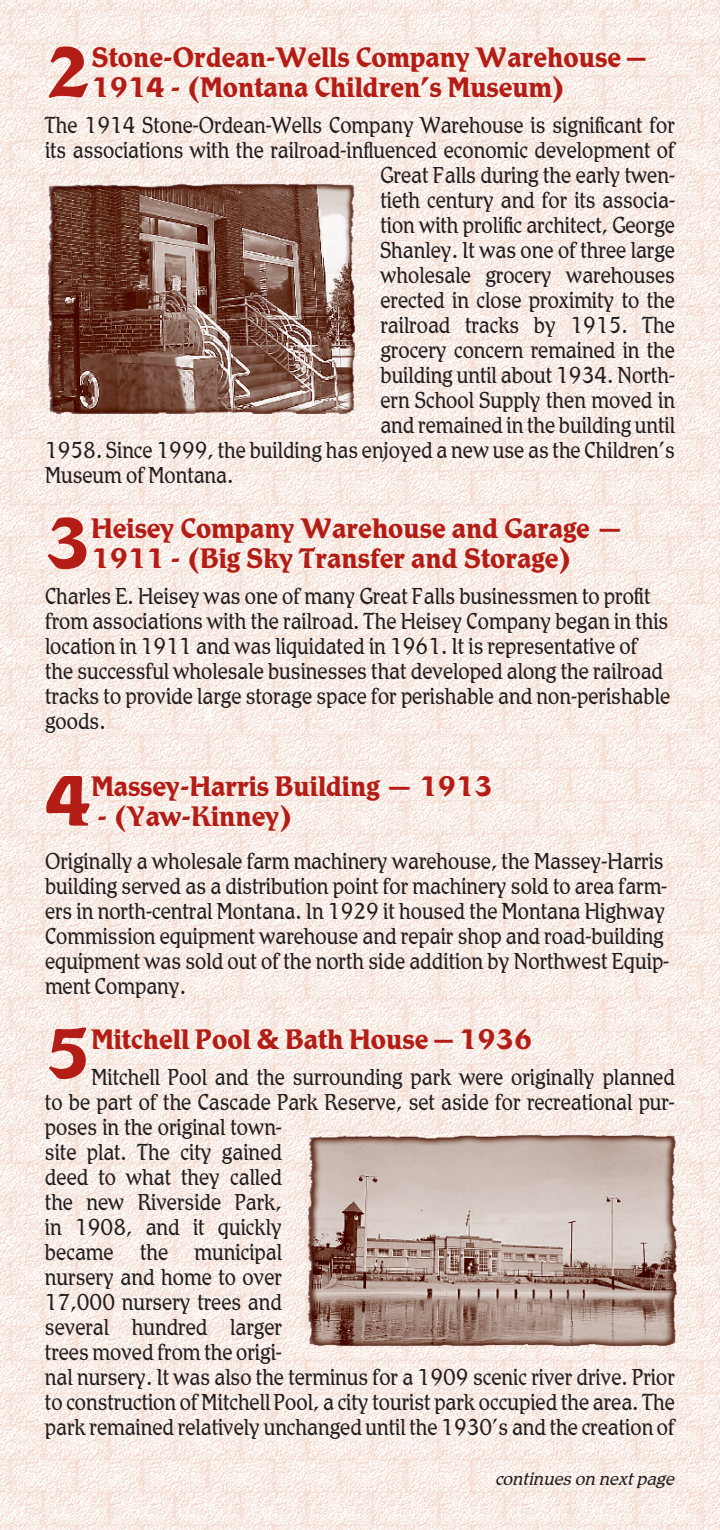
<style>
.page{position:relative;width:720px;height:1530px;background:#fff}
.page>*{position:absolute;margin:0;border:0;box-sizing:border-box;transform-origin:0 0}
.heads{font:700 69.5px "Romic";color:#b41d15}
.heads-2{font:700 27.5px/30px "Romic";color:#b41d15}
.body_text{font:300 22.5px/25px "Romic";color:#231f20;scale:.9 1}
.heads-3{font:300 22.5px/25px "Romic";color:#231f20;scale:.9 1}
.t1{font:italic 300 17.5px "Romic";color:#231f20}
</style>
<div class="page">
<img style="left:0;top:0;width:720px;height:1530px">
<img style="left:45px;top:181px;width:313px;height:235px">
<img style="left:304px;top:1132px;width:376px;height:216px">
<p class="heads" style="left:45px;top:30px;width:48px">2</p>
<p class="heads-2" style="left:91px;top:42px;width:556px">Stone-Ordean-Wells Company Warehouse –<br>1914 - (Montana Children’s Museum)</p>
<p class="body_text" style="left:45px;top:113px;width:701px">The 1914 Stone-Ordean-Wells Company Warehouse is significant for</p>
<p class="body_text" style="left:45px;top:138px;width:701px">its associations with the railroad-influenced economic development of</p>
<p class="body_text" style="left:380px;top:163px;width:329px">Great Falls during the early twen-</p>
<p class="body_text" style="left:380px;top:188px;width:329px">tieth century and for its associa-</p>
<p class="body_text" style="left:380px;top:213px;width:329px">tion with prolific architect, George</p>
<p class="body_text" style="left:380px;top:238px;width:329px">Shanley. It was one of three large</p>
<p class="body_text" style="left:380px;top:263px;width:329px">wholesale grocery warehouses</p>
<p class="body_text" style="left:380px;top:288px;width:329px">erected in close proximity to the</p>
<p class="body_text" style="left:380px;top:313px;width:329px">railroad tracks by 1915. The</p>
<p class="body_text" style="left:380px;top:338px;width:329px">grocery concern remained in the</p>
<p class="body_text" style="left:380px;top:363px;width:329px">building until about 1934. North-</p>
<p class="body_text" style="left:380px;top:388px;width:329px">ern School Supply then moved in</p>
<p class="body_text" style="left:380px;top:413px;width:329px">and remained in the building until</p>
<p class="body_text" style="left:45px;top:438px;width:701px">1958. Since 1999, the building has enjoyed a new use as the Children’s</p>
<p class="body_text" style="left:45px;top:463px;width:211px">Museum of Montana.</p>
<p class="heads" style="left:45px;top:501px;width:48px">3</p>
<p class="heads-2" style="left:91px;top:513px;width:534px">Heisey Company Warehouse and Garage —<br>1911 - (Big Sky Transfer and Storage)</p>
<p class="heads-3" style="left:45px;top:584px;width:696px">Charles E. Heisey was one of many Great Falls businessmen to profit from associations with the railroad. The Heisey Company began in this location in 1911 and was liquidated in 1961. It is representative of the successful wholesale businesses that developed along the railroad tracks to provide large storage space for perishable and non-perishable goods.</p>
<p class="heads" style="left:45px;top:758px;width:48px">4</p>
<p class="heads-2" style="left:91px;top:771px;width:403px">Massey-Harris Building — 1913</p>
<p class="heads-2" style="left:98px;top:801px;width:197px">- (Yaw-Kinney)</p>
<p class="heads-3" style="left:45px;top:848px;width:695px">Originally a wholesale farm machinery warehouse, the Massey-Harris building served as a distribution point for machinery sold to area farm&shy;ers in north-central Montana. In 1929 it housed the Montana Highway Commission equipment warehouse and repair shop and road-building equipment was sold out of the north side addition by Northwest Equip&shy;ment Company.</p>
<p class="heads" style="left:45px;top:1011px;width:48px">5</p>
<p class="heads-2" style="left:91px;top:1024px;width:443px">Mitchell Pool &amp; Bath House – 1936</p>
<p class="body_text" style="left:45px;top:1064px;width:702px;text-indent:46px">Mitchell Pool and the surrounding park were originally planned to be part of the Cascade Park Reserve, set aside for recreational pur&shy;poses in the original town-<br>site plat. The city gained<br>deed to what they called<br>the new Riverside Park,<br>in 1908, and it quickly<br>became the municipal<br>nursery and home to over<br>17,000 nursery trees and<br>several hundred larger<br>trees moved from the origi-<br>nal nursery. It was also the terminus for a 1909 scenic river drive. Prior to construction of Mitchell Pool, a city tourist park occupied the area. The park remained relatively unchanged until the 1930’s and the creation of</p>
<p class="t1" style="left:496px;top:1468px;width:180px">continues on next page</p>
</div>
